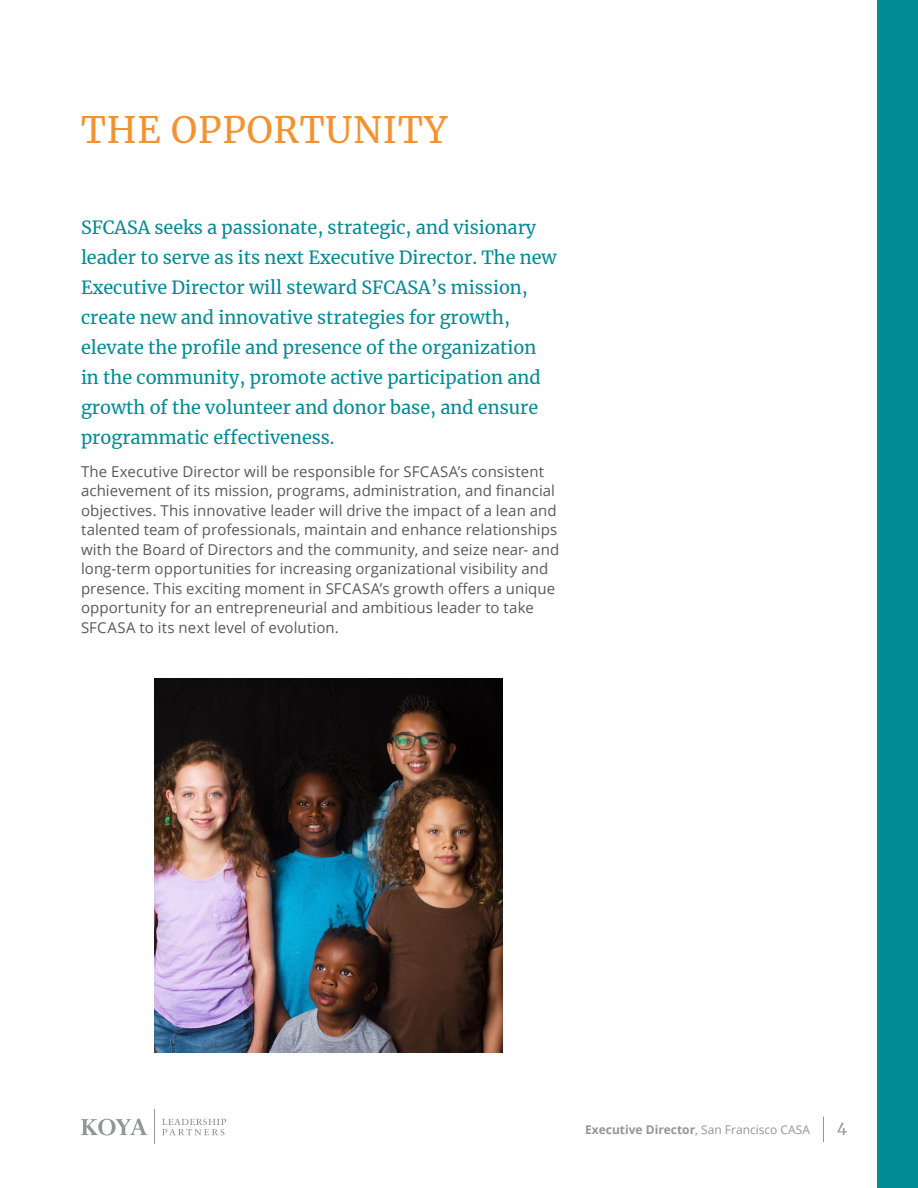
<style>
.page{position:relative;width:918px;height:1188px;background:#fff}
.page>*{position:absolute;margin:0;border:0;box-sizing:border-box;transform-origin:0 0}
.t1{font:36px "Merriweather";letter-spacing:.025em;color:#f59230}
.t2{font:18px/30px "Merriweather";color:#008b95}
.t3{font:16.5px "Merriweather";color:#939598}
.t4{font:15px/19.5px "Open Sans";letter-spacing:.005em;color:#58595b}
.t5{font:700 12px "Open Sans";color:#939598}
.s1{font-weight:400}
</style>
<div class="page">
<img style="left:154px;top:678px;width:349px;height:375px">
<svg style="left:823px;top:1117px;width:1px;height:25px"></svg>
<div style="left:878px;top:0;width:40px;height:1188px;background:#008b95"></div>
<svg style="left:162px;top:1119px;width:64px;height:16px"></svg>
<hr style="left:154px;top:1110px;width:1px;height:34px;background:#939598">
<svg style="left:81px;top:1119px;width:67px;height:16px"></svg>
<h1 class="t1" style="left:81px;top:105px;width:368px">THE OPPORTUNITY</h1>
<p class="t2" style="left:81px;top:212px;width:477px">SFCASA seeks a passionate, strategic, and visionary leader to serve as its next Executive Director. The new Executive Director will steward SFCASA’s mission, create new and innovative strategies for growth, elevate the profile and presence of the organization in the community, promote active participation and growth of the volunteer and donor base, and ensure programmatic effectiveness.</p>
<p class="t4" style="left:81px;top:461px;width:480px">The Executive Director will be responsible for SFCASA’s consistent achievement of its mission, programs, administration, and financial objectives. This innovative leader will drive the impact of a lean and talented team of professionals, maintain and enhance relationships with the Board of Directors and the community, and seize near- and long-term opportunities for increasing organizational visibility and presence. This exciting moment in SFCASA’s growth offers a unique opportunity for an entrepreneurial and ambitious leader to take SFCASA to its next level of evolution.</p>
<p class="t5" style="left:585px;top:1121px;width:226px">Executive Director<span class="s1">, San Francisco CASA</span></p>
<p class="t3" style="left:837px;top:1117px;width:12px">4</p>
</div>
